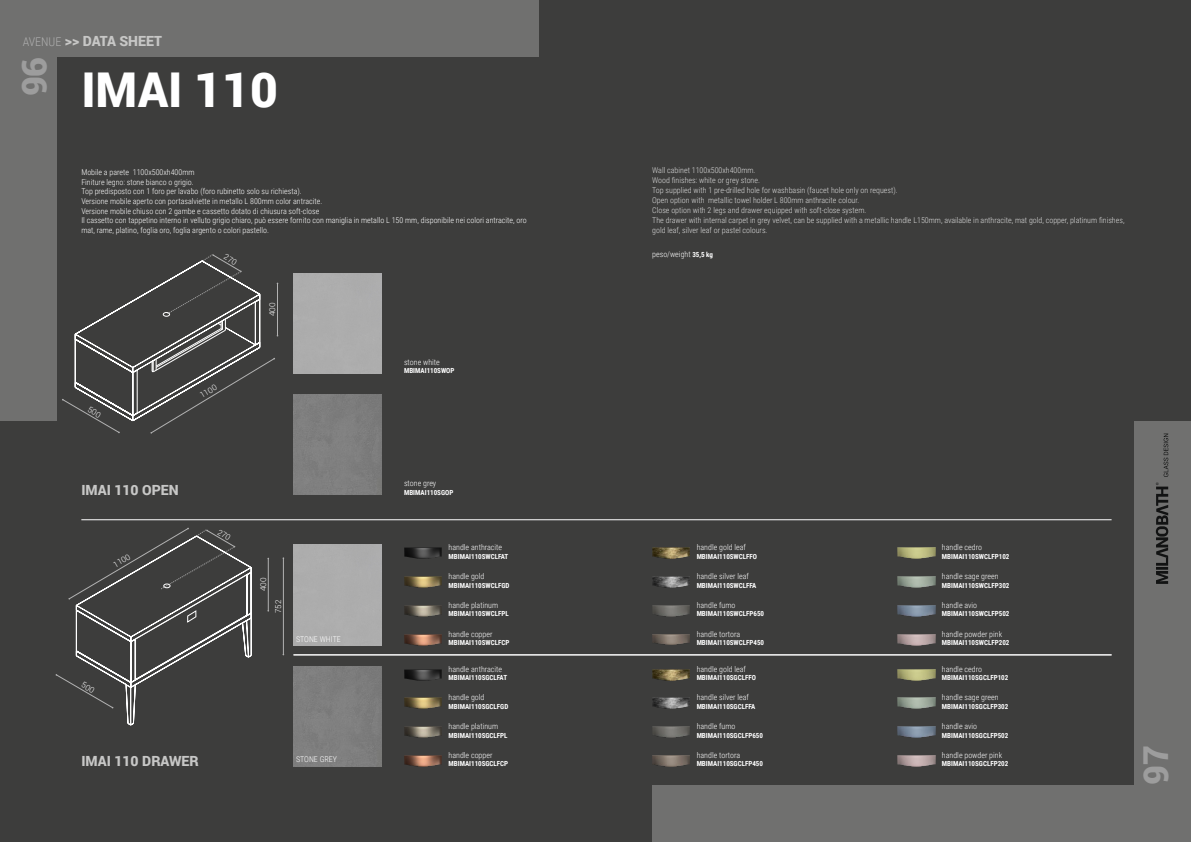
<style>
.page{position:relative;width:1191px;height:842px;background:#3d3d3c}
.page>*{position:absolute;margin:0;border:0;box-sizing:border-box;transform-origin:0 0}
.t1{font:900 48px "Roboto";color:#fff}
.t2{font:900 34.4px "Roboto";color:#9d9d9d}
.t3{font:900 14px "Roboto";color:#c7c7c6}
.t4{font:300 8px/9.6px "Roboto Condensed";color:#fff}
.t5{font:300 8px/10px "Roboto Condensed";color:#dadada}
.t6{font:300 8px "Roboto";color:#fff}
.t7{font:700 7px "Roboto Condensed";color:#fff}
.s1{font-family:"Roboto Condensed";font-weight:300;font-size:12px;color:#aeaeae}
.s2{font-weight:700;font-size:7px}
</style>
<div class="page">
<div style="left:293px;top:273px;width:89px;height:100px;background:#adadad"></div>
<div style="left:293px;top:394px;width:89px;height:101px;background:#7e7e7e"></div>
<div style="left:293px;top:545px;width:89px;height:100px;background:#adadad"></div>
<div style="left:293px;top:666px;width:89px;height:100px;background:#7e7e7e"></div>
<img style="left:897px;top:634px;width:38px;height:11px">
<img style="left:897px;top:756px;width:38px;height:10px">
<img style="left:897px;top:605px;width:38px;height:11px">
<img style="left:897px;top:727px;width:38px;height:11px">
<img style="left:897px;top:577px;width:38px;height:10px">
<img style="left:897px;top:698px;width:38px;height:11px">
<img style="left:897px;top:548px;width:38px;height:11px">
<img style="left:897px;top:669px;width:38px;height:11px">
<img style="left:652px;top:634px;width:38px;height:11px">
<img style="left:652px;top:756px;width:38px;height:10px">
<img style="left:652px;top:605px;width:38px;height:11px">
<img style="left:652px;top:727px;width:38px;height:11px">
<img style="left:652px;top:577px;width:37px;height:10px">
<img style="left:652px;top:698px;width:37px;height:11px">
<img style="left:652px;top:548px;width:38px;height:11px">
<img style="left:652px;top:669px;width:38px;height:11px">
<img style="left:404px;top:634px;width:38px;height:11px">
<img style="left:404px;top:756px;width:38px;height:10px">
<img style="left:404px;top:548px;width:38px;height:11px">
<img style="left:404px;top:669px;width:38px;height:11px">
<img style="left:404px;top:605px;width:37px;height:11px">
<img style="left:404px;top:727px;width:37px;height:11px">
<img style="left:404px;top:577px;width:38px;height:10px">
<img style="left:404px;top:698px;width:38px;height:11px">
<div style="left:0;top:0;width:539px;height:57px;background:#70706f"></div>
<div style="left:652px;top:785px;width:539px;height:57px;background:#70706f"></div>
<div style="left:0;top:0;width:57px;height:421px;background:#70706f"></div>
<div style="left:1134px;top:421px;width:57px;height:421px;background:#70706f"></div>
<svg style="left:1155px;top:434px;width:13px;height:150px"></svg>
<hr style="left:268px;top:558px;width:1px;height:53px;background:#b2b2b2">
<hr style="left:283px;top:558px;width:1px;height:96px;background:#b2b2b2">
<hr style="left:81px;top:519px;width:1030px;height:1px;background:#fff">
<hr style="left:293px;top:655px;width:818px;height:1px;background:#fff">
<svg style="left:62px;top:254px;width:216px;height:180px"></svg>
<svg style="left:56px;top:528px;width:196px;height:197px"></svg>
<h3 class="t3" style="left:23px;top:31px;width:141px"><span class="s1">AVENUE</span> &gt;&gt; DATA SHEET</h3>
<h2 class="t2" style="left:10px;top:96px;width:41px;rotate:-90deg">96</h2>
<h1 class="t1" style="left:81px;top:56px;width:198px">IMAI 110</h1>
<p class="t4" style="left:81px;top:167px;width:447px">Mobile a parete 1100x500xh400mm<br>Finiture legno: stone bianco o grigio.<br>Top predisposto con 1 foro per lavabo (foro rubinetto solo su richiesta).<br>Versione mobile aperto con portasalviette in metallo L 800mm color antracite.<br>Versione mobile chiuso con 2 gambe e cassetto dotato di chiusura soft-close<br>Il cassetto con tappetino interno in velluto grigio chiaro, può essere fornito con maniglia in metallo L 150 mm, disponibile nei colori antracite, oro mat, rame, platino, foglia oro, foglia argento o colori pastello.</p>
<p class="t5" style="left:652px;top:165px;width:474px">Wall cabinet 1100x500xh400mm.<br>Wood finishes: white or grey stone.<br>Top supplied with 1 pre-drilled hole for washbasin (faucet hole only on request).<br>Open option with metallic towel holder L 800mm anthracite colour.<br>Close option with 2 legs and drawer equipped with soft-close system.<br>The drawer with internal carpet in grey velvet, can be supplied with a metallic handle L150mm, available in anthracite, mat gold, copper, platinum finishes, gold leaf, silver leaf or pastel colours.</p>
<p class="t6" style="left:198px;top:391px;width:20px;rotate:-31deg">1100</p>
<p class="t6" style="left:267px;top:316px;width:15px;rotate:-90deg">400</p>
<p class="t4" style="left:404px;top:357px;width:37px">stone white</p>
<p class="t7" style="left:404px;top:366px;width:52px">MBIMAI110SWOP</p>
<p class="t4" style="left:652px;top:249px;width:62px">peso/weight <span class="s2">35,5 kg</span></p>
<p class="t4" style="left:404px;top:478px;width:34px">stone grey</p>
<h3 class="t3" style="left:81px;top:480px;width:99px">IMAI 110 OPEN</h3>
<p class="t7" style="left:404px;top:487px;width:51px">MBIMAI110SGOP</p>
<p class="t6" style="left:111px;top:560px;width:20px;rotate:-31deg">1100</p>
<p class="t4" style="left:448px;top:542px;width:55px">handle anthracite</p>
<p class="t7" style="left:448px;top:551px;width:61px">MBIMAI110SWCLFAT</p>
<p class="t4" style="left:696px;top:542px;width:51px">handle gold leaf</p>
<p class="t7" style="left:696px;top:551px;width:62px">MBIMAI110SWCLFFO</p>
<p class="t4" style="left:942px;top:542px;width:41px">handle cedro</p>
<p class="t7" style="left:942px;top:551px;width:69px">MBIMAI110SWCLFP102</p>
<p class="t6" style="left:258px;top:591px;width:15px;rotate:-90deg">400</p>
<p class="t4" style="left:448px;top:571px;width:37px">handle gold</p>
<p class="t7" style="left:448px;top:580px;width:62px">MBIMAI110SWCLFGD</p>
<p class="t4" style="left:696px;top:571px;width:54px">handle silver leaf</p>
<p class="t7" style="left:696px;top:580px;width:61px">MBIMAI110SWCLFFA</p>
<p class="t4" style="left:942px;top:571px;width:58px">handle sage green</p>
<p class="t7" style="left:942px;top:580px;width:69px">MBIMAI110SWCLFP302</p>
<p class="t6" style="left:273px;top:613px;width:15px;rotate:-90deg">752</p>
<p class="t4" style="left:448px;top:600px;width:51px">handle platinum</p>
<p class="t7" style="left:448px;top:609px;width:62px">MBIMAI110SWCLFPL</p>
<p class="t4" style="left:696px;top:600px;width:40px">handle fumo</p>
<p class="t7" style="left:696px;top:609px;width:69px">MBIMAI110SWCLFP650</p>
<p class="t4" style="left:942px;top:600px;width:37px">handle avio</p>
<p class="t7" style="left:942px;top:609px;width:69px">MBIMAI110SWCLFP502</p>
<p class="t4" style="left:296px;top:634px;width:46px">STONE WHITE</p>
<p class="t4" style="left:448px;top:629px;width:45px">handle copper</p>
<p class="t7" style="left:448px;top:638px;width:62px">MBIMAI110SWCLFCP</p>
<p class="t4" style="left:696px;top:629px;width:45px">handle tortora</p>
<p class="t7" style="left:696px;top:638px;width:69px">MBIMAI110SWCLFP450</p>
<p class="t4" style="left:942px;top:629px;width:62px">handle powder pink</p>
<p class="t7" style="left:942px;top:638px;width:69px">MBIMAI110SWCLFP202</p>
<p class="t4" style="left:448px;top:664px;width:55px">handle anthracite</p>
<p class="t7" style="left:448px;top:673px;width:60px">MBIMAI110SGCLFAT</p>
<p class="t4" style="left:696px;top:664px;width:51px">handle gold leaf</p>
<p class="t7" style="left:696px;top:673px;width:61px">MBIMAI110SGCLFFO</p>
<p class="t4" style="left:942px;top:664px;width:41px">handle cedro</p>
<p class="t7" style="left:942px;top:673px;width:68px">MBIMAI110SGCLFP102</p>
<p class="t4" style="left:448px;top:692px;width:37px">handle gold</p>
<p class="t7" style="left:448px;top:701px;width:61px">MBIMAI110SGCLFGD</p>
<p class="t4" style="left:696px;top:692px;width:54px">handle silver leaf</p>
<p class="t7" style="left:696px;top:701px;width:60px">MBIMAI110SGCLFFA</p>
<p class="t4" style="left:942px;top:692px;width:58px">handle sage green</p>
<p class="t7" style="left:942px;top:701px;width:68px">MBIMAI110SGCLFP302</p>
<p class="t4" style="left:448px;top:721px;width:51px">handle platinum</p>
<p class="t7" style="left:448px;top:730px;width:61px">MBIMAI110SGCLFPL</p>
<p class="t4" style="left:696px;top:721px;width:40px">handle fumo</p>
<p class="t7" style="left:696px;top:730px;width:68px">MBIMAI110SGCLFP650</p>
<p class="t4" style="left:942px;top:721px;width:37px">handle avio</p>
<p class="t7" style="left:942px;top:730px;width:68px">MBIMAI110SGCLFP502</p>
<h3 class="t3" style="left:81px;top:752px;width:119px">IMAI 110 DRAWER</h3>
<p class="t4" style="left:296px;top:754px;width:42px">STONE GREY</p>
<p class="t4" style="left:448px;top:750px;width:45px">handle copper</p>
<p class="t7" style="left:448px;top:759px;width:61px">MBIMAI110SGCLFCP</p>
<p class="t4" style="left:696px;top:750px;width:45px">handle tortora</p>
<p class="t7" style="left:696px;top:759px;width:68px">MBIMAI110SGCLFP450</p>
<p class="t4" style="left:942px;top:750px;width:62px">handle powder pink</p>
<p class="t7" style="left:942px;top:759px;width:68px">MBIMAI110SGCLFP202</p>
<h2 class="t2" style="left:1131px;top:785px;width:41px;rotate:-90deg">97</h2>
</div>
